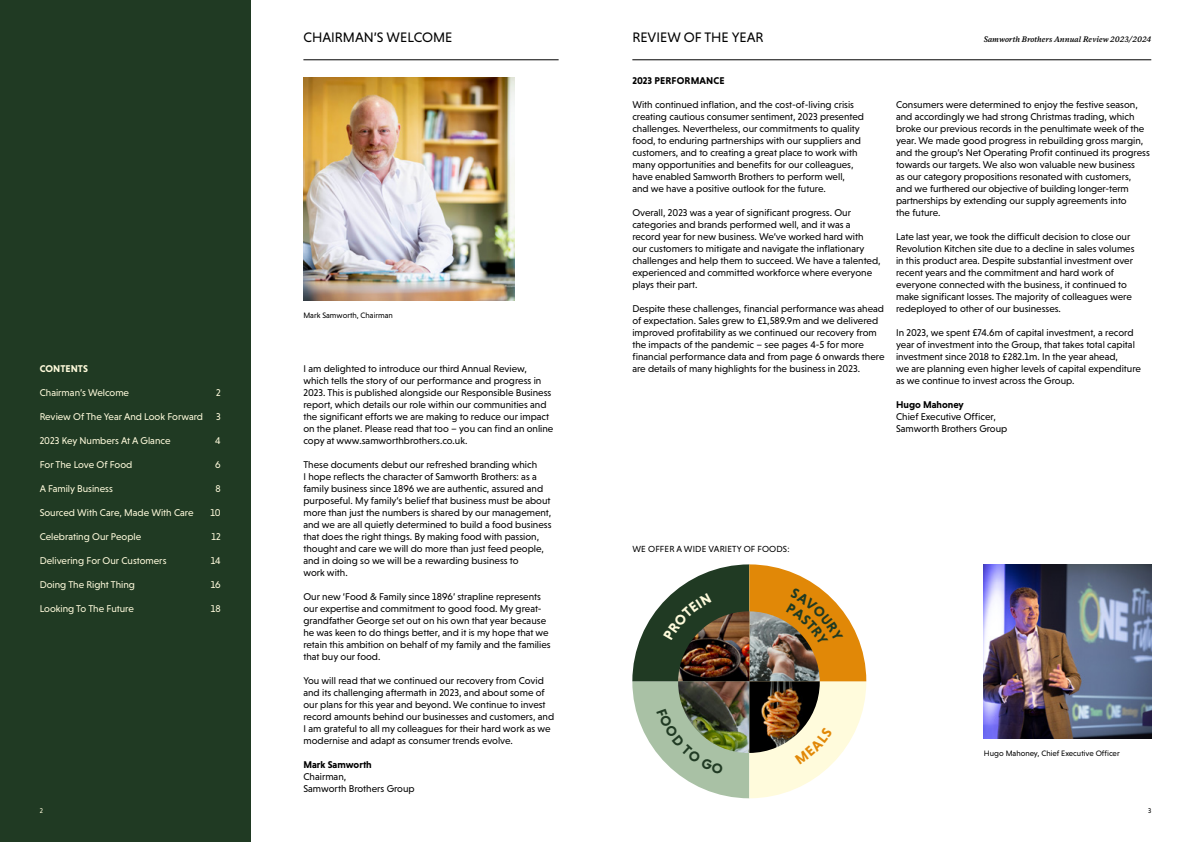
<style>
.page{position:relative;width:1191px;height:842px;background:#fff}
.page>*{position:absolute;margin:0;border:0;box-sizing:border-box;transform-origin:0 0}
.t1{font:14px "Niveau Grotesk";color:#000}
.t2{font:10px/12px "Niveau Grotesk";color:#000}
.t3{font:10px "Niveau Grotesk";color:#fffbdc}
.t4{font:700 10px "Niveau Grotesk";color:#000}
.t5{font:700 10px "Niveau Grotesk";letter-spacing:.005em;color:#fffbdc}
.t6{font:9px "Niveau Grotesk";letter-spacing:.015em;color:#000}
.t7{font:8px "Niveau Grotesk";color:#000}
.t8{font:italic 600 8px "Messina Serif";color:#000}
.t9{font:7px "Niveau Grotesk";color:#000}
.t10{font:7px "Niveau Grotesk";color:#fffbdc}
</style>
<div class="page">
<div style="left:0;top:0;width:251px;height:842px;background:#203a23"></div>
<img style="left:984px;top:564px;width:167px;height:174px">
<img style="left:303px;top:77px;width:211px;height:223px">
<hr style="left:632px;top:60px;width:519px;height:1px;background:#000">
<hr style="left:303px;top:60px;width:255px;height:1px;background:#000">
<img style="left:632px;top:564px;width:234px;height:234px">
<p class="t5" style="left:40px;top:363px;width:50px">CONTENTS</p>
<p class="t3" style="left:40px;top:387px;width:91px">Chairman’s Welcome</p>
<p class="t3" style="left:216px;top:387px;width:6px">2</p>
<p class="t3" style="left:40px;top:411px;width:165px">Review Of The Year And Look Forward</p>
<p class="t3" style="left:216px;top:411px;width:6px">3</p>
<p class="t3" style="left:40px;top:435px;width:132px">2023 Key Numbers At A Glance</p>
<p class="t3" style="left:215px;top:435px;width:7px">4</p>
<p class="t3" style="left:40px;top:459px;width:94px">For The Love Of Food</p>
<p class="t3" style="left:215px;top:459px;width:7px">6</p>
<p class="t3" style="left:40px;top:483px;width:75px">A Family Business</p>
<p class="t3" style="left:215px;top:483px;width:7px">8</p>
<p class="t3" style="left:40px;top:507px;width:155px">Sourced With Care, Made With Care</p>
<p class="t3" style="left:210px;top:507px;width:12px">10</p>
<p class="t3" style="left:40px;top:531px;width:103px">Celebrating Our People</p>
<p class="t3" style="left:211px;top:531px;width:11px">12</p>
<p class="t3" style="left:40px;top:555px;width:128px">Delivering For Our Customers</p>
<p class="t3" style="left:211px;top:555px;width:11px">14</p>
<p class="t3" style="left:40px;top:579px;width:97px">Doing The Right Thing</p>
<p class="t3" style="left:211px;top:579px;width:12px">16</p>
<p class="t3" style="left:40px;top:603px;width:96px">Looking To The Future</p>
<p class="t3" style="left:211px;top:603px;width:11px">18</p>
<p class="t10" style="left:40px;top:807px;width:5px">2</p>
<h1 class="t1" style="left:303px;top:29px;width:151px">CHAIRMAN’S WELCOME</h1>
<h1 class="t1" style="left:632px;top:29px;width:133px">REVIEW OF THE YEAR</h1>
<p class="t8" style="left:983px;top:33px;width:169px">Samworth Brothers Annual Review 2023/2024</p>
<p class="t7" style="left:303px;top:311px;width:91px">Mark Samworth, Chairman</p>
<p class="t2" style="left:303px;top:363px;width:251px">I am delighted to introduce our third Annual Review, which tells the story of our performance and progress in 2023. This is published alongside our Responsible Business report, which details our role within our communities and the significant efforts we are making to reduce our impact on the planet. Please read that too – you can find an online copy at www.samworthbrothers.co.uk.</p>
<p class="t2" style="left:303px;top:459px;width:250px">These documents debut our refreshed branding which<br>I hope reflects the character of Samworth Brothers: as a family business since 1896 we are authentic, assured and purposeful. My family’s belief that business must be about more than just the numbers is shared by our management, and we are all quietly determined to build a food business that does the right things. By making food with passion, thought and care we will do more than just feed people, and in doing so we will be a rewarding business to<br>work with.</p>
<p class="t2" style="left:303px;top:591px;width:249px">Our new ‘Food &amp; Family since 1896’ strapline represents our expertise and commitment to good food. My great&shy;grandfather George set out on his own that year because he was keen to do things better, and it is my hope that we retain this ambition on behalf of my family and the families that buy our food.</p>
<p class="t2" style="left:303px;top:675px;width:252px">You will read that we continued our recovery from Covid and its challenging aftermath in 2023, and about some of our plans for this year and beyond. We continue to invest record amounts behind our businesses and customers, and I am grateful to all my colleagues for their hard work as we modernise and adapt as consumer trends evolve.</p>
<p class="t4" style="left:303px;top:759px;width:70px">Mark Samworth</p>
<p class="t2" style="left:303px;top:771px;width:113px">Chairman,<br>Samworth Brothers Group</p>
<p class="t4" style="left:632px;top:75px;width:94px">2023 PERFORMANCE</p>
<p class="t2" style="left:632px;top:99px;width:233px">With continued inflation, and the cost-of-living crisis creating cautious consumer sentiment, 2023 presented challenges. Nevertheless, our commitments to quality food, to enduring partnerships with our suppliers and customers, and to creating a great place to work with many opportunities and benefits for our colleagues, have enabled Samworth Brothers to perform well,<br>and we have a positive outlook for the future.</p>
<p class="t2" style="left:632px;top:207px;width:250px">Overall, 2023 was a year of significant progress. Our categories and brands performed well, and it was a record year for new business. We’ve worked hard with our customers to mitigate and navigate the inflationary challenges and help them to succeed. We have a talented, experienced and committed workforce where everyone plays their part.</p>
<p class="t2" style="left:632px;top:303px;width:254px">Despite these challenges, financial performance was ahead of expectation. Sales grew to £1,589.9m and we delivered improved profitability as we continued our recovery from the impacts of the pandemic – see pages 4-5 for more financial performance data and from page 6 onwards there are details of many highlights for the business in 2023.</p>
<p class="t2" style="left:896px;top:99px;width:255px">Consumers were determined to enjoy the festive season, and accordingly we had strong Christmas trading, which broke our previous records in the penultimate week of the year. We made good progress in rebuilding gross margin, and the group’s Net Operating Profit continued its progress towards our targets. We also won valuable new business<br>as our category propositions resonated with customers, and we furthered our objective of building longer-term partnerships by extending our supply agreements into<br>the future.</p>
<p class="t2" style="left:896px;top:231px;width:240px">Late last year, we took the difficult decision to close our Revolution Kitchen site due to a decline in sales volumes in this product area. Despite substantial investment over recent years and the commitment and hard work of everyone connected with the business, it continued to make significant losses. The majority of colleagues were redeployed to other of our businesses.</p>
<p class="t2" style="left:896px;top:327px;width:246px">In 2023, we spent £74.6m of capital investment, a record year of investment into the Group, that takes total capital investment since 2018 to £282.1m. In the year ahead,<br>we are planning even higher levels of capital expenditure as we continue to invest across the Group.</p>
<p class="t4" style="left:896px;top:399px;width:69px">Hugo Mahoney</p>
<p class="t2" style="left:896px;top:411px;width:113px">Chief Executive Officer,<br>Samworth Brothers Group</p>
<p class="t6" style="left:632px;top:544px;width:158px">WE OFFER A WIDE VARIETY OF FOODS:</p>
<p class="t7" style="left:984px;top:749px;width:137px">Hugo Mahoney, Chief Executive Officer</p>
<p class="t9" style="left:1148px;top:807px;width:5px">3</p>
</div>
